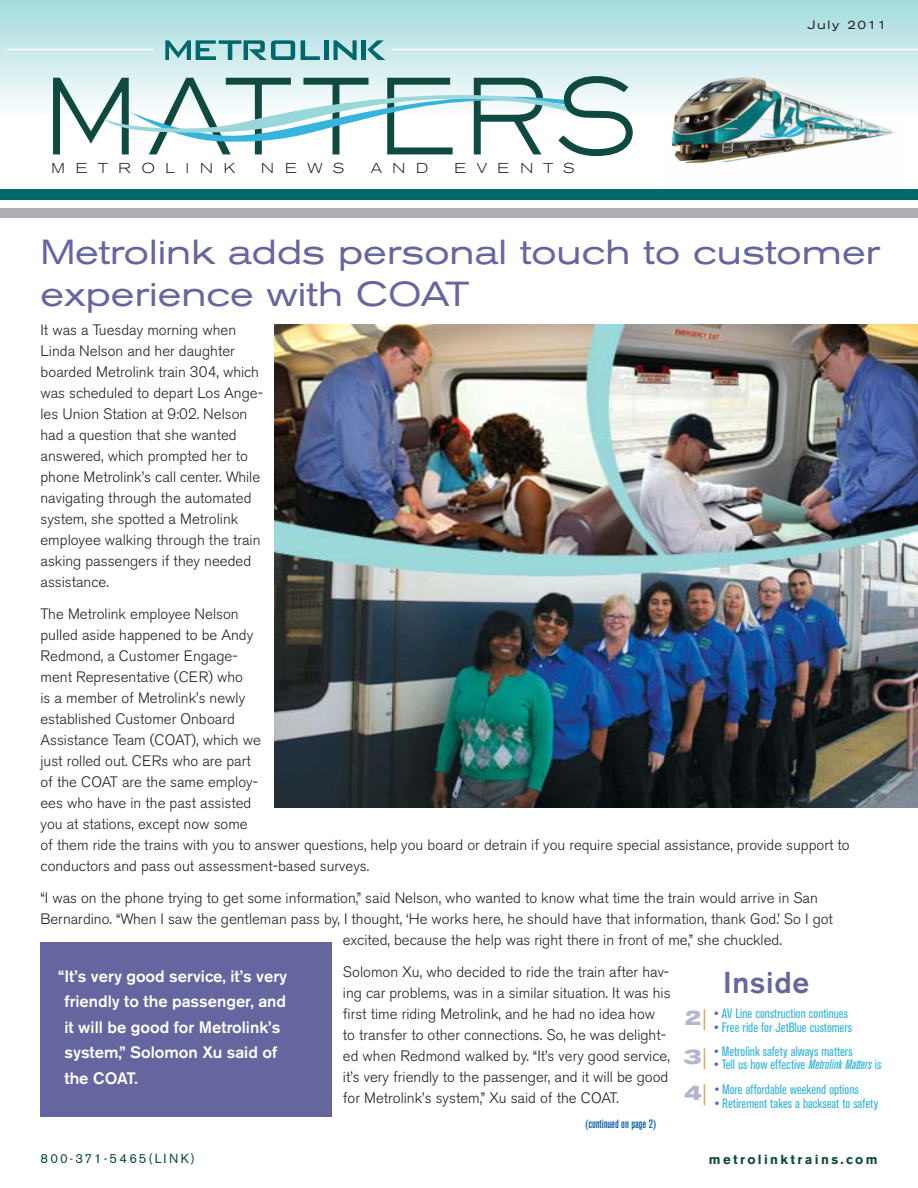
<style>
.page{position:relative;width:918px;height:1188px;background:#fff}
.page>*{position:absolute;margin:0;border:0;box-sizing:border-box;transform-origin:0 0}
.Main_Paragraph__BLK{font:expanded 34.5px/42px "Akzidenz Grotesk BE";color:#6566a0}
.Subhead_1__SM_GRN{font:500 30px "Akzidenz Grotesk BE";letter-spacing:.02em;color:#6566a0}
.Subhead_1__SM_GRN-2{font:700 expanded 21px "Akzidenz Grotesk BE";color:#b6b4d1}
.Subhead_1__SM_GRN-3{font:500 16.5px/25.5px "Akzidenz Grotesk BE";color:#fff}
.Main_Paragraph__BLK-2{font:300 15px/21px "Akzidenz Grotesk BE";color:#231f20}
.t1{font:300 expanded 14.25px "Akzidenz Grotesk BE";letter-spacing:.73em;color:#231f20}
.t2{font:300 expanded 14.25px "Akzidenz Grotesk BE";letter-spacing:.755em;color:#231f20}
.Header_1__LG_GRN{font:condensed 13.5px "Akzidenz Grotesk BE";color:#37b4dc}
.t3{font:700 13.2px "Akzidenz Grotesk BE";letter-spacing:.18em;color:#0e4a3f}
.t4{font:13.2px "Akzidenz Grotesk BE";letter-spacing:.16em;color:#0e4a3f}
.Subhead_1__SM_GRN-4{font:500 condensed 12px "Akzidenz Grotesk BE";color:#0156a8}
.t5{font:expanded 12px "Akzidenz Grotesk BE";letter-spacing:.14em;color:#231f20}
.s1{color:#6566a0}
.s2{font-weight:500;font-style:italic}
.s3{color:#f69237}
</style>
<div class="page">
<div style="left:40px;top:943px;width:292px;height:174px;background:#6566a0"></div>
<img style="left:275px;top:324px;width:643px;height:484px">
<div style="left:0;top:0;width:918px;height:117px;background:linear-gradient(to bottom,#a5dadd,#fdfefd)"></div>
<img style="left:661px;top:44px;width:245px;height:146px">
<svg style="left:53px;top:76px;width:580px;height:80px"></svg>
<hr style="left:392px;top:49px;width:526px;height:1px;background:#fff">
<hr style="left:7px;top:49px;width:147px;height:1px;background:#fff">
<svg style="left:165px;top:40px;width:130px;height:20px;background:#6eaeb2"></svg>
<svg style="left:301px;top:40px;width:19px;height:20px"></svg>
<hr style="left:324px;top:40px;width:4px;height:20px;background:#00676d">
<svg style="left:334px;top:40px;width:23px;height:20px"></svg>
<hr style="left:362px;top:40px;width:4px;height:20px;background:#00676d">
<svg style="left:367px;top:40px;width:18px;height:20px"></svg>
<div style="left:0;top:208px;width:918px;height:10px;background:#aeafb3"></div>
<div style="left:0;top:190px;width:918px;height:10px;background:#00676d"></div>
<p class="t2" style="left:52px;top:160px;width:185px">METROLINK</p>
<p class="t1" style="left:261px;top:160px;width:85px">NEWS</p>
<p class="t1" style="left:371px;top:160px;width:59px">AND</p>
<p class="t1" style="left:455px;top:160px;width:122px">EVENTS</p>
<p class="t5" style="left:807px;top:18px;width:81px">July 2011</p>
<p class="Main_Paragraph__BLK" style="left:40px;top:231px;width:841px">Metrolink adds personal touch to customer experience with COAT</p>
<p class="Main_Paragraph__BLK-2" style="left:40px;top:320px;width:224px">It was a Tuesday morning when<br>Linda Nelson and her daughter boarded Metrolink train 304, which was scheduled to depart Los Ange&shy;les Union Station at 9:02. Nelson had a question that she wanted answered, which prompted her to phone Metrolink’s call center. While navigating through the automated system, she spotted a Metrolink employee walking through the train asking passengers if they needed assistance.</p>
<p class="Main_Paragraph__BLK-2" style="left:40px;top:604px;width:811px">The Metrolink employee Nelson<br>pulled aside happened to be Andy<br>Redmond, a Customer Engage-<br>ment Representative (CER) who<br>is a member of Metrolink’s newly<br>established Customer Onboard<br>Assistance Team (COAT), which we<br>just rolled out. CERs who are part<br>of the COAT are the same employ-<br>ees who have in the past assisted<br>you at stations, except now some<br>of them ride the trains with you to answer questions, help you board or detrain if you require special assistance, provide support to conductors and pass out assessment-based surveys.</p>
<p class="Main_Paragraph__BLK-2" style="left:40px;top:887px;width:779px">“I was on the phone trying to get some information,” said Nelson, who wanted to know what time the train would arrive in San</p>
<p class="Main_Paragraph__BLK-2" style="left:40px;top:908px;width:794px">Bernardino. “When I saw the gentleman pass by, I thought, ‘He works here, he should have that information, thank God.’ So I got</p>
<p class="Main_Paragraph__BLK-2" style="left:343px;top:929px;width:440px">excited, because the help was right there in front of me,” she chuckled.</p>
<p class="Main_Paragraph__BLK-2" style="left:343px;top:961px;width:329px">Solomon Xu, who decided to ride the train after hav&shy;ing car problems, was in a similar situation. It was his first time riding Metrolink, and he had no idea how to transfer to other connections. So, he was delight&shy;ed when Redmond walked by. “It’s very good service, it’s very friendly to the passenger, and it will be good for Metrolink’s system,” Xu said of the COAT.</p>
<p class="Subhead_1__SM_GRN-4" style="left:586px;top:1117px;width:72px">(continued on page 2)</p>
<p class="Subhead_1__SM_GRN-3" style="left:65px;top:963px;width:224px;text-indent:-6px">“It’s very good service, it’s very friendly to the passenger, and it will be good for Metrolink’s system,” Solomon Xu said of the COAT.</p>
<p class="Subhead_1__SM_GRN" style="left:723px;top:964px;width:88px">Inside</p>
<p class="Header_1__LG_GRN" style="left:714px;top:1006px;width:135px"><span class="s1">•</span> AV Line construction continues</p>
<p class="Header_1__LG_GRN" style="left:714px;top:1019px;width:139px"><span class="s1">•</span> Free ride for JetBlue customers</p>
<p class="Header_1__LG_GRN" style="left:714px;top:1043px;width:140px"><span class="s1">•</span> Metrolink safety always matters</p>
<p class="Header_1__LG_GRN" style="left:714px;top:1057px;width:169px"><span class="s1">•</span> Tell us how effective <span class="s2">Metrolink Matters</span> is</p>
<p class="Header_1__LG_GRN" style="left:715px;top:1082px;width:145px"><span class="s1">•</span> More affordable weekend options</p>
<p class="Header_1__LG_GRN" style="left:715px;top:1096px;width:165px"><span class="s1">•</span> Retirement takes a backseat to safety</p>
<p class="Subhead_1__SM_GRN-2" style="left:684px;top:1006px;width:24px">2<span class="s3">|</span></p>
<p class="Subhead_1__SM_GRN-2" style="left:684px;top:1044px;width:24px">3<span class="s3">|</span></p>
<p class="Subhead_1__SM_GRN-2" style="left:684px;top:1081px;width:24px">4<span class="s3">|</span></p>
<p class="t4" style="left:40px;top:1151px;width:156px">800-371-5465(LINK)</p>
<p class="t3" style="left:709px;top:1152px;width:170px">metrolinktrains.com</p>
</div>
